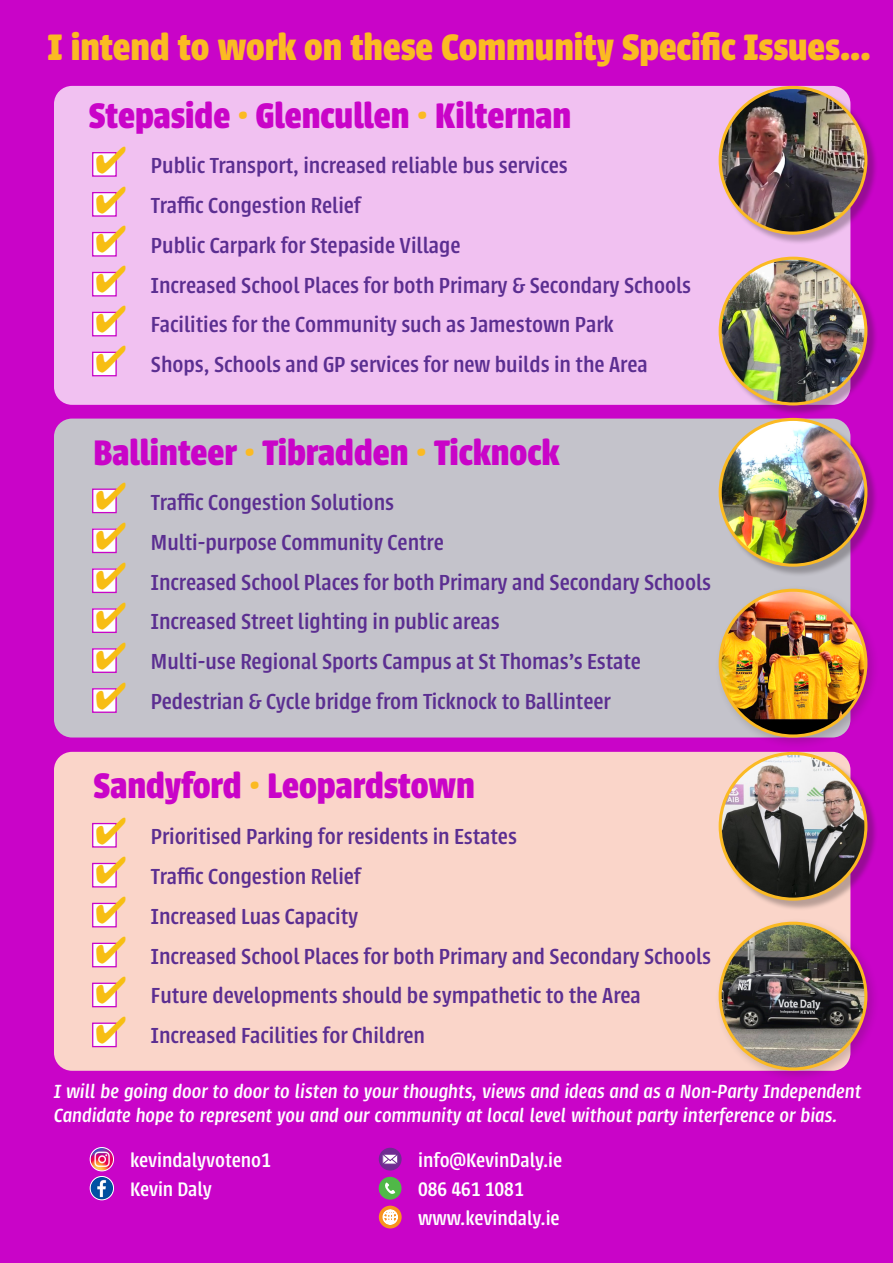
<style>
.page{position:relative;width:893px;height:1263px;background:#c904c8}
.page>*{position:absolute;margin:0;border:0;box-sizing:border-box;transform-origin:0 0}
.t1{font:700 40.5px "Urbana";color:#fbba23}
.t2{font:700 39px "Urbana";color:#c904c8}
.t3{font:500 24px/39.8px "Urbana";color:#5b2e91}
.t4{font:500 21.6px/28.8px "Urbana";color:#fff}
.t5{font:italic 500 21px/24px "Urbana";color:#fff}
.s1{color:#fbba23}
</style>
<div class="page">
<div style="left:54px;top:86px;width:796px;height:319px;background:#f1c1f1;border-radius:18px"></div>
<div style="left:54px;top:419px;width:796px;height:318px;background:#c4c3cb;border-radius:18px"></div>
<div style="left:54px;top:752px;width:796px;height:319px;background:#fad5c9;border-radius:18px"></div>
<div style="left:720px;top:87px;width:158px;height:158px;background:#231f20;opacity:.3"></div>
<img style="left:720px;top:89px;width:146px;height:144px">
<div style="left:719px;top:86px;width:148px;height:149px;border:3px solid #fbba23;border-radius:50%"></div>
<div style="left:720px;top:419px;width:158px;height:158px;background:#231f20;opacity:.3"></div>
<img style="left:721px;top:419px;width:144px;height:146px">
<div style="left:719px;top:418px;width:148px;height:149px;border:3px solid #fbba23;border-radius:50%"></div>
<div style="left:715px;top:585px;width:165px;height:165px;background:#231f20;opacity:.2"></div>
<img style="left:720px;top:590px;width:146px;height:146px;border-radius:73px">
<div style="left:719px;top:589px;width:148px;height:148px;border:3px solid #fbba23;border-radius:50%"></div>
<div style="left:720px;top:258px;width:158px;height:158px;background:#231f20;opacity:.3"></div>
<img style="left:720px;top:258px;width:146px;height:146px;border-radius:73px">
<div style="left:719px;top:257px;width:148px;height:148px;border:3px solid #fbba23;border-radius:50%"></div>
<div style="left:720px;top:753px;width:158px;height:158px;background:#231f20;opacity:.3"></div>
<img style="left:720px;top:753px;width:146px;height:145px">
<div style="left:719px;top:752px;width:148px;height:149px;border:3px solid #fbba23;border-radius:50%"></div>
<div style="left:715px;top:918px;width:165px;height:165px;background:#231f20;opacity:.2"></div>
<img style="left:720px;top:923px;width:146px;height:146px;border-radius:73px">
<div style="left:719px;top:922px;width:148px;height:148px;border:3px solid #fbba23;border-radius:50%"></div>
<div style="left:379px;top:1177px;width:23px;height:23px;background:#50b848;border-radius:50%"></div>
<svg style="left:385px;top:1182px;width:10px;height:12px"></svg>
<svg style="left:379px;top:1206px;width:23px;height:22px"></svg>
<svg style="left:383px;top:1210px;width:14px;height:14px"></svg>
<div style="left:379px;top:1148px;width:23px;height:22px;background:#6f2c91;border-radius:50%"></div>
<svg style="left:382px;top:1154px;width:16px;height:10px"></svg>
<img style="left:90px;top:1147px;width:24px;height:24px;border-radius:12px">
<div style="left:90px;top:1147px;width:24px;height:24px;border:1px solid #fff;border-radius:50%"></div>
<img style="left:90px;top:1176px;width:24px;height:24px;border-radius:12px">
<div style="left:90px;top:1176px;width:24px;height:24px;border:1px solid #fff;border-radius:50%"></div>
<p class="t1" style="left:48px;top:24px;width:824px">I intend to work on these Community Specific Issues...</p>
<p class="t2" style="left:89px;top:94px;width:484px">Stepaside <span class="s1">·</span> Glencullen <span class="s1">·</span> Kilternan</p>
<p class="t3" style="left:151px;top:146px;width:542px">Public Transport, increased reliable bus services<br>Traffic Congestion Relief<br>Public Carpark for Stepaside Village<br>Increased School Places for both Primary &amp; Secondary Schools Facilities for the Community such as Jamestown Park<br>Shops, Schools and GP services for new builds in the Area</p>
<p class="t2" style="left:94px;top:430px;width:467px">Ballinteer <span class="s1">·</span> Tibradden <span class="s1">·</span> Ticknock</p>
<p class="t3" style="left:151px;top:483px;width:562px">Traffic Congestion Solutions<br>Multi-purpose Community Centre<br>Increased School Places for both Primary and Secondary Schools Increased Street lighting in public areas<br>Multi-use Regional Sports Campus at St Thomas’s Estate Pedestrian &amp; Cycle bridge from Ticknock to Ballinteer</p>
<p class="t2" style="left:94px;top:763px;width:383px">Sandyford <span class="s1">·</span> Leopardstown</p>
<p class="t3" style="left:151px;top:817px;width:562px">Prioritised Parking for residents in Estates<br>Traffic Congestion Relief<br>Increased Luas Capacity<br>Increased School Places for both Primary and Secondary Schools Future developments should be sympathetic to the Area Increased Facilities for Children</p>
<p class="t5" style="left:54px;top:1080px;width:809px">I will be going door to door to listen to your thoughts, views and ideas and as a Non-Party Independent<br>Candidate hope to represent you and our community at local level without party interference or bias.</p>
<p class="t4" style="left:130px;top:1146px;width:142px">kevindalyvoteno1<br>Kevin Daly</p>
<p class="t4" style="left:418px;top:1146px;width:146px">info@KevinDaly.ie<br>086 461 1081 www.kevindaly.ie</p>
</div>
